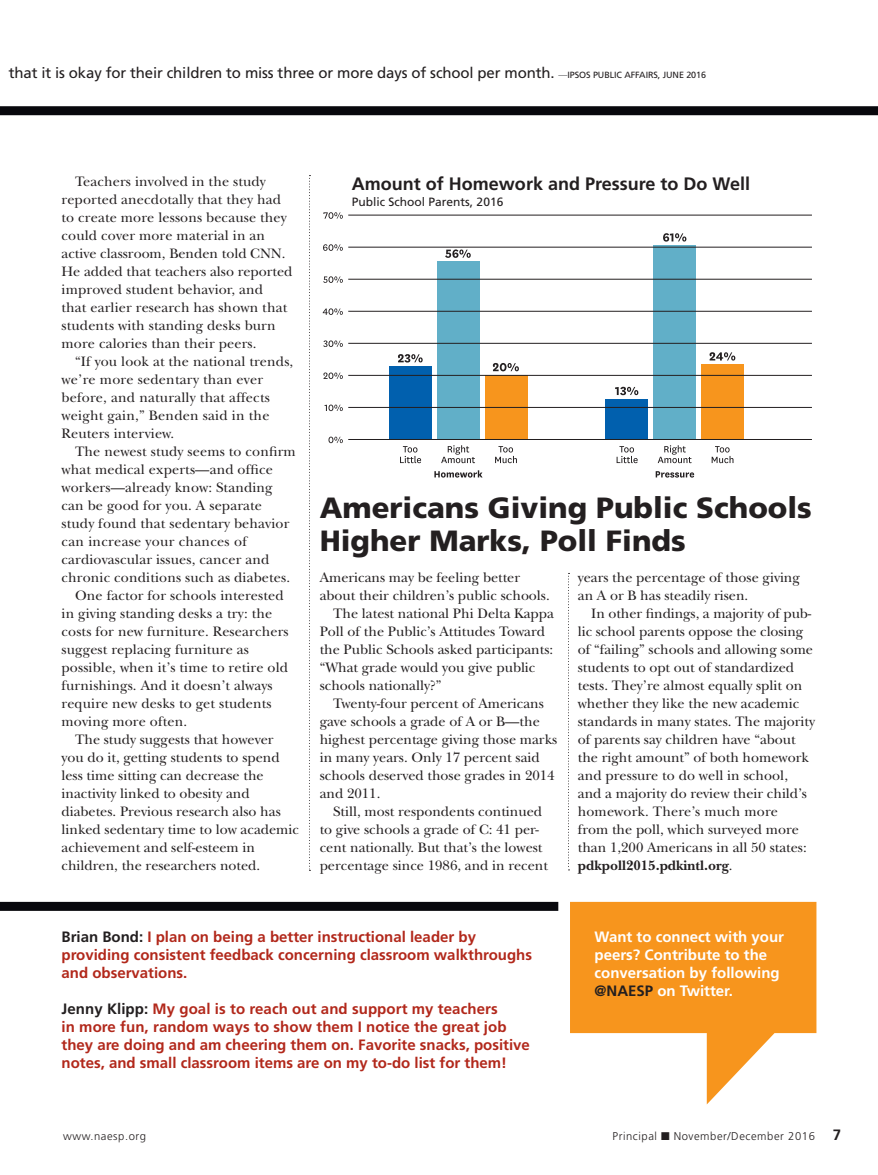
<style>
.page{position:relative;width:878px;height:1175px;background:#fff}
.page>*{position:absolute;margin:0;border:0;box-sizing:border-box;transform-origin:0 0}
.t1{font:900 29.25px/33px "Frutiger";color:#231f20}
.t2{font:700 18px "Frutiger";color:#231f20}
.t3{font:700 15px/18px "Frutiger";color:#b2281b}
.t4{font:15px "Frutiger";letter-spacing:-.01em;color:#231f20}
.t5{font:700 15px/18px "Frutiger";color:#fff}
.t6{font:14.25px "New Baskerville";color:#231f20}
.t7{font:14.25px "New Baskerville";letter-spacing:.02em;color:#231f20}
.t8{font:700 14.25px "New Baskerville";color:#231f20}
.t9{font:12px "Frutiger";color:#231f20}
.t10{font:300 11.25px "Frutiger";letter-spacing:.05em;color:#231f20}
.s1{font-size:9px;color:#6c6d70}
.s2{font-size:9px}
.s3{font-weight:400}
.s4{color:#231f20}
.s5{font-weight:700;font-size:15px}
</style>
<div class="page">
<div style="left:0;top:902px;width:558px;height:9px;background:#08080d"></div>
<div style="left:0;top:106px;width:878px;height:9px;background:#08080d"></div>
<svg style="left:309px;top:175px;width:1px;height:696px"></svg>
<svg style="left:568px;top:573px;width:1px;height:297px"></svg>
<svg style="left:570px;top:902px;width:246px;height:202px;fill:#f7951d"></svg>
<svg style="left:400px;top:446px;width:21px;height:17px"></svg>
<svg style="left:398px;top:354px;width:24px;height:8px"></svg>
<div style="left:389px;top:366px;width:43px;height:73px;background:#0160ae"></div>
<svg style="left:441px;top:445px;width:34px;height:18px"></svg>
<svg style="left:434px;top:470px;width:48px;height:7px"></svg>
<svg style="left:445px;top:249px;width:25px;height:9px"></svg>
<div style="left:436px;top:261px;width:43px;height:178px;background:#61afc8"></div>
<svg style="left:495px;top:446px;width:22px;height:17px"></svg>
<svg style="left:493px;top:363px;width:26px;height:8px"></svg>
<div style="left:484px;top:375px;width:43px;height:64px;background:#f7951d"></div>
<svg style="left:616px;top:446px;width:21px;height:17px"></svg>
<svg style="left:615px;top:387px;width:23px;height:8px"></svg>
<div style="left:605px;top:399px;width:43px;height:40px;background:#0160ae"></div>
<svg style="left:657px;top:445px;width:34px;height:18px"></svg>
<svg style="left:655px;top:471px;width:39px;height:6px"></svg>
<svg style="left:663px;top:233px;width:23px;height:9px"></svg>
<div style="left:653px;top:245px;width:43px;height:194px;background:#61afc8"></div>
<svg style="left:711px;top:446px;width:22px;height:17px"></svg>
<svg style="left:709px;top:352px;width:26px;height:8px"></svg>
<div style="left:701px;top:364px;width:43px;height:75px;background:#f7951d"></div>
<hr style="left:348px;top:215px;width:464px;height:1px;background:#231f20">
<svg style="left:323px;top:212px;width:20px;height:7px"></svg>
<hr style="left:348px;top:247px;width:464px;height:1px;background:#231f20">
<svg style="left:323px;top:244px;width:20px;height:7px"></svg>
<hr style="left:348px;top:279px;width:464px;height:1px;background:#231f20">
<svg style="left:323px;top:276px;width:20px;height:7px"></svg>
<hr style="left:348px;top:311px;width:464px;height:1px;background:#231f20">
<svg style="left:323px;top:308px;width:20px;height:7px"></svg>
<hr style="left:348px;top:343px;width:464px;height:1px;background:#231f20">
<svg style="left:323px;top:340px;width:20px;height:7px"></svg>
<hr style="left:348px;top:375px;width:464px;height:1px;background:#231f20">
<svg style="left:323px;top:372px;width:20px;height:7px"></svg>
<hr style="left:348px;top:407px;width:464px;height:1px;background:#231f20">
<svg style="left:324px;top:404px;width:19px;height:7px"></svg>
<hr style="left:348px;top:439px;width:464px;height:1px;background:#231f20">
<svg style="left:328px;top:436px;width:15px;height:7px"></svg>
<p class="t4" style="left:9px;top:64px;width:698px">that it is okay for their children to miss three or more days of school per month. <span class="s1">—</span><span class="s2">IPSOS PUBLIC AFFAIRS, JUNE 2016</span></p>
<p class="t6" style="left:75px;top:173px;width:192px">Teachers involved in the study</p>
<p class="t6" style="left:62px;top:191px;width:221px">reported anecdotally that they had</p>
<p class="t6" style="left:62px;top:209px;width:227px">to create more lessons because they</p>
<p class="t6" style="left:62px;top:227px;width:205px">could cover more material in an</p>
<p class="t6" style="left:62px;top:245px;width:225px">active classroom, Benden told CNN.</p>
<p class="t6" style="left:62px;top:263px;width:232px">He added that teachers also reported</p>
<p class="t6" style="left:62px;top:281px;width:203px">improved student behavior, and</p>
<p class="t6" style="left:62px;top:299px;width:227px">that earlier research has shown that</p>
<p class="t6" style="left:62px;top:317px;width:216px">students with standing desks burn</p>
<p class="t6" style="left:62px;top:335px;width:196px">more calories than their peers.</p>
<p class="t6" style="left:75px;top:353px;width:220px">“If you look at the national trends,</p>
<p class="t6" style="left:62px;top:371px;width:203px">we’re more sedentary than ever</p>
<p class="t6" style="left:62px;top:389px;width:210px">before, and naturally that affects</p>
<p class="t6" style="left:62px;top:407px;width:209px">weight gain,” Benden said in the</p>
<p class="t6" style="left:62px;top:425px;width:114px">Reuters interview.</p>
<p class="t6" style="left:75px;top:443px;width:222px">The newest study seems to confirm</p>
<p class="t6" style="left:62px;top:461px;width:213px">what medical experts—and office</p>
<p class="t6" style="left:62px;top:479px;width:213px">workers—already know: Standing</p>
<p class="t6" style="left:62px;top:497px;width:202px">can be good for you. A separate</p>
<p class="t6" style="left:62px;top:515px;width:229px">study found that sedentary behavior</p>
<p class="t7" style="left:62px;top:533px;width:187px">can increase your chances of</p>
<p class="t6" style="left:62px;top:551px;width:209px">cardiovascular issues, cancer and</p>
<p class="t6" style="left:62px;top:569px;width:230px">chronic conditions such as diabetes.</p>
<p class="t6" style="left:75px;top:587px;width:210px">One factor for schools interested</p>
<p class="t6" style="left:62px;top:605px;width:212px">in giving standing desks a try: the</p>
<p class="t6" style="left:62px;top:623px;width:229px">costs for new furniture. Researchers</p>
<p class="t6" style="left:62px;top:641px;width:189px">suggest replacing furniture as</p>
<p class="t6" style="left:62px;top:659px;width:228px">possible, when it’s time to retire old</p>
<p class="t6" style="left:62px;top:677px;width:213px">furnishings. And it doesn’t always</p>
<p class="t6" style="left:62px;top:695px;width:212px">require new desks to get students</p>
<p class="t6" style="left:62px;top:713px;width:127px">moving more often.</p>
<p class="t6" style="left:75px;top:731px;width:200px">The study suggests that however</p>
<p class="t6" style="left:62px;top:749px;width:220px">you do it, getting students to spend</p>
<p class="t6" style="left:62px;top:767px;width:204px">less time sitting can decrease the</p>
<p class="t6" style="left:62px;top:785px;width:190px">inactivity linked to obesity and</p>
<p class="t6" style="left:62px;top:803px;width:221px">diabetes. Previous research also has</p>
<p class="t6" style="left:62px;top:821px;width:239px">linked sedentary time to low academic</p>
<p class="t6" style="left:62px;top:839px;width:195px">achievement and self-esteem in</p>
<p class="t6" style="left:62px;top:857px;width:200px">children, the researchers noted.</p>
<p class="t2" style="left:352px;top:173px;width:400px">Amount of Homework and Pressure to Do Well</p>
<p class="t9" style="left:352px;top:195px;width:153px">Public School Parents, 2016</p>
<p class="t1" style="left:320px;top:491px;width:493px">Americans Giving Public Schools<br>Higher Marks, Poll Finds</p>
<p class="t6" style="left:320px;top:569px;width:202px">Americans may be feeling better</p>
<p class="t6" style="left:320px;top:587px;width:231px">about their children’s public schools.</p>
<p class="t6" style="left:333px;top:605px;width:222px">The latest national Phi Delta Kappa</p>
<p class="t6" style="left:320px;top:623px;width:227px">Poll of the Public’s Attitudes Toward</p>
<p class="t6" style="left:320px;top:641px;width:235px">the Public Schools asked participants:</p>
<p class="t6" style="left:320px;top:659px;width:217px">“What grade would you give public</p>
<p class="t6" style="left:320px;top:677px;width:123px">schools nationally?”</p>
<p class="t6" style="left:333px;top:695px;width:212px">Twenty-four percent of Americans</p>
<p class="t6" style="left:320px;top:713px;width:222px">gave schools a grade of A or B—the</p>
<p class="t6" style="left:320px;top:731px;width:239px">highest percentage giving those marks</p>
<p class="t6" style="left:320px;top:749px;width:222px">in many years. Only 17 percent said</p>
<p class="t6" style="left:320px;top:767px;width:236px">schools deserved those grades in 2014</p>
<p class="t6" style="left:320px;top:785px;width:62px">and 2011.</p>
<p class="t6" style="left:333px;top:803px;width:210px">Still, most respondents continued</p>
<p class="t6" style="left:320px;top:821px;width:221px">to give schools a grade of C: 41 per-</p>
<p class="t6" style="left:320px;top:839px;width:224px">cent nationally. But that’s the lowest</p>
<p class="t6" style="left:320px;top:857px;width:230px">percentage since 1986, and in recent</p>
<p class="t6" style="left:578px;top:569px;width:224px">years the percentage of those giving</p>
<p class="t6" style="left:578px;top:587px;width:172px">an A or B has steadily risen.</p>
<p class="t6" style="left:591px;top:605px;width:221px">In other findings, a majority of pub-</p>
<p class="t6" style="left:578px;top:623px;width:227px">lic school parents oppose the closing</p>
<p class="t6" style="left:578px;top:641px;width:237px">of “failing” schools and allowing some</p>
<p class="t6" style="left:578px;top:659px;width:218px">students to opt out of standardized</p>
<p class="t6" style="left:578px;top:677px;width:226px">tests. They’re almost equally split on</p>
<p class="t6" style="left:578px;top:695px;width:223px">whether they like the new academic</p>
<p class="t6" style="left:578px;top:713px;width:239px">standards in many states. The majority</p>
<p class="t6" style="left:578px;top:731px;width:219px">of parents say children have “about</p>
<p class="t6" style="left:578px;top:749px;width:232px">the right amount” of both homework</p>
<p class="t6" style="left:578px;top:767px;width:212px">and pressure to do well in school,</p>
<p class="t6" style="left:578px;top:785px;width:231px">and a majority do review their child’s</p>
<p class="t6" style="left:578px;top:803px;width:202px">homework. There’s much more</p>
<p class="t6" style="left:578px;top:821px;width:222px">from the poll, which surveyed more</p>
<p class="t6" style="left:578px;top:839px;width:230px">than 1,200 Americans in all 50 states:</p>
<p class="t8" style="left:578px;top:857px;width:156px">pdkpoll2015.pdkintl.org<span class="s3">.</span></p>
<p class="t3" style="left:62px;top:928px;width:472px"><span class="s4">Brian Bond:</span> I plan on being a better instructional leader by providing consistent feedback concerning classroom walkthroughs and observations.</p>
<p class="t3" style="left:62px;top:1000px;width:470px"><span class="s4">Jenny Klipp:</span> My goal is to reach out and support my teachers<br>in more fun, random ways to show them I notice the great job they are doing and am cheering them on. Favorite snacks, positive notes, and small classroom items are on my to-do list for them!</p>
<p class="t10" style="left:63px;top:1130px;width:85px">www.naesp.org</p>
<p class="t5" style="left:594px;top:928px;width:191px">Want to connect with your peers? Contribute to the conversation by following <span class="s4">@NAESP</span> on Twitter.</p>
<p class="t10" style="left:612px;top:1130px;width:230px">Principal ■ November/December 2016 <span class="s5">7</span></p>
</div>
